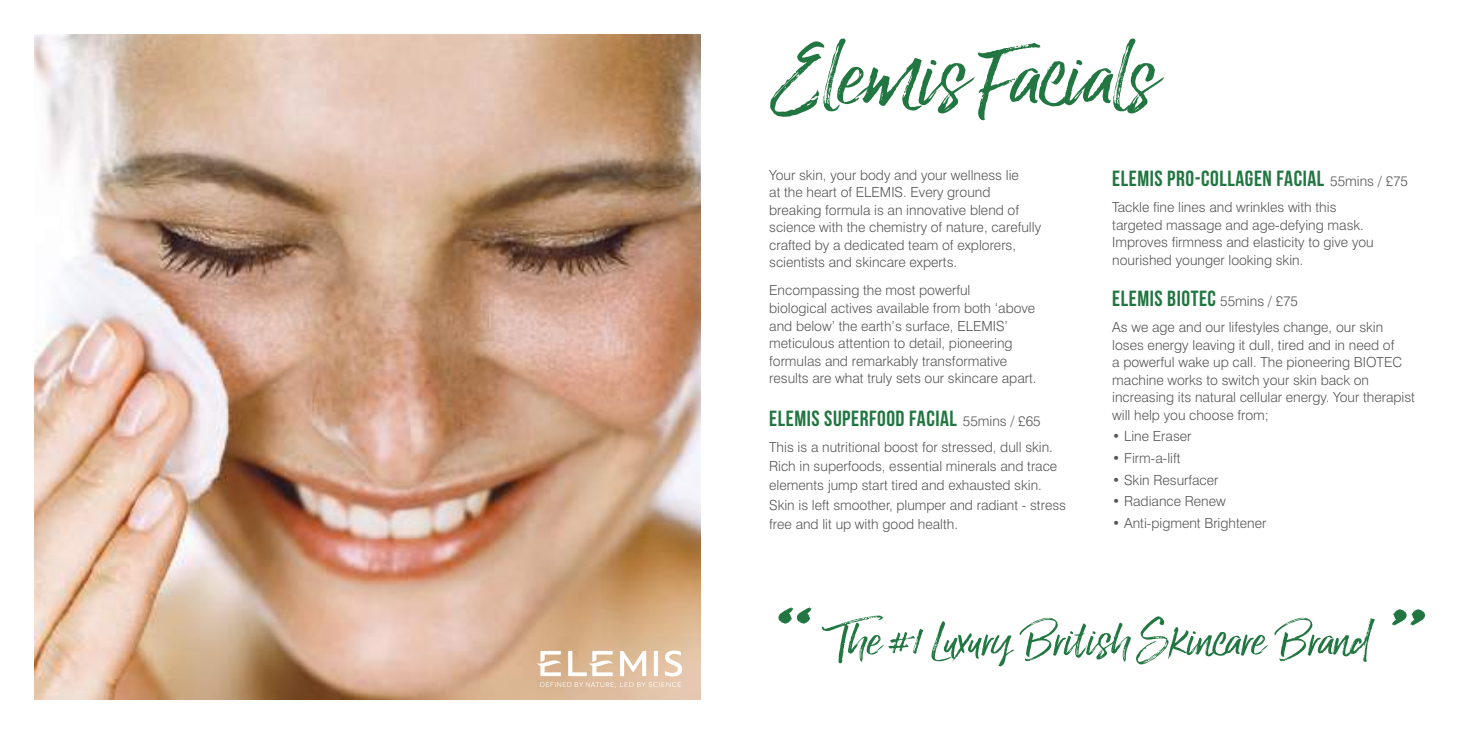
<style>
.page{position:relative;width:1469px;height:735px;background:#fff}
.page>*{position:absolute;margin:0;border:0;box-sizing:border-box;transform-origin:0 0}
.t1{font:105.7px "Lucky Fellas";color:#227641}
.t2{font:55.65px "Lucky Fellas";color:#227641}
.t3{font:700 21.88px "Bebas Neue";letter-spacing:.025em;color:#227641}
.t4{font:300 14px/17.5px "Swiss 721 BT";color:#575656}
.s1{font-family:"Swiss 721 BT";font-weight:300;font-size:14px;color:#575656}
</style>
<div class="page">
<img style="left:34px;top:35px;width:666px;height:664px">
<svg style="left:537px;top:650px;width:145px;height:37px"></svg>
<svg style="left:778px;top:607px;width:33px;height:17px"></svg>
<svg style="left:1392px;top:609px;width:32px;height:16px"></svg>
<h1 class="t1" style="left:769px;top:18px;width:386px">Elemis Facials</h1>
<p class="t4" style="left:769px;top:166px;width:273px">Your skin, your body and your wellness lie<br>at the heart of ELEMIS. Every ground breaking formula is an innovative blend of science with the chemistry of nature, carefully crafted by a dedicated team of explorers, scientists and skincare experts.</p>
<p class="t4" style="left:769px;top:281px;width:269px">Encompassing the most powerful<br>biological actives available from both ‘above and below’ the earth’s surface, ELEMIS’ meticulous attention to detail, pioneering formulas and remarkably transformative results are what truly sets our skincare apart.</p>
<h3 class="t3" style="left:769px;top:406px;width:273px">ELEMIS SUPERFOOD FACIAL <span class="s1">55mins / £65</span></h3>
<p class="t4" style="left:769px;top:437px;width:298px;line-height:19.2px">This is a nutritional boost for stressed, dull skin.<br>Rich in superfoods, essential minerals and trace elements jump start tired and exhausted skin.<br>Skin is left smoother, plumper and radiant - stress free and lit up with good health.</p>
<h3 class="t3" style="left:1112px;top:167px;width:297px">ELEMIS PRO-COLLAGEN FACIAL <span class="s1">55mins / £75</span></h3>
<p class="t4" style="left:1112px;top:198px;width:263px">Tackle fine lines and wrinkles with this targeted massage and age-defying mask.<br>Improves firmness and elasticity to give you nourished younger looking skin.</p>
<h3 class="t3" style="left:1112px;top:286px;width:187px">ELEMIS BIOTEC <span class="s1">55mins / £75</span></h3>
<p class="t4" style="left:1112px;top:318px;width:304px">As we age and our lifestyles change, our skin loses energy leaving it dull, tired and in need of<br>a powerful wake up call. The pioneering BIOTEC machine works to switch your skin back on increasing its natural cellular energy. Your therapist will help you choose from;</p>
<p class="t4" style="left:1112px;top:427px;width:81px">• Line Eraser</p>
<p class="t4" style="left:1112px;top:449px;width:70px">• Firm-a-lift</p>
<p class="t4" style="left:1112px;top:470px;width:108px">• Skin Resurfacer</p>
<p class="t4" style="left:1112px;top:492px;width:115px">• Radiance Renew</p>
<p class="t4" style="left:1112px;top:513px;width:156px">• Anti-pigment Brightener</p>
<h2 class="t2" style="left:832px;top:608px;width:537px">The #1 Luxury British Skincare Brand</h2>
</div>
